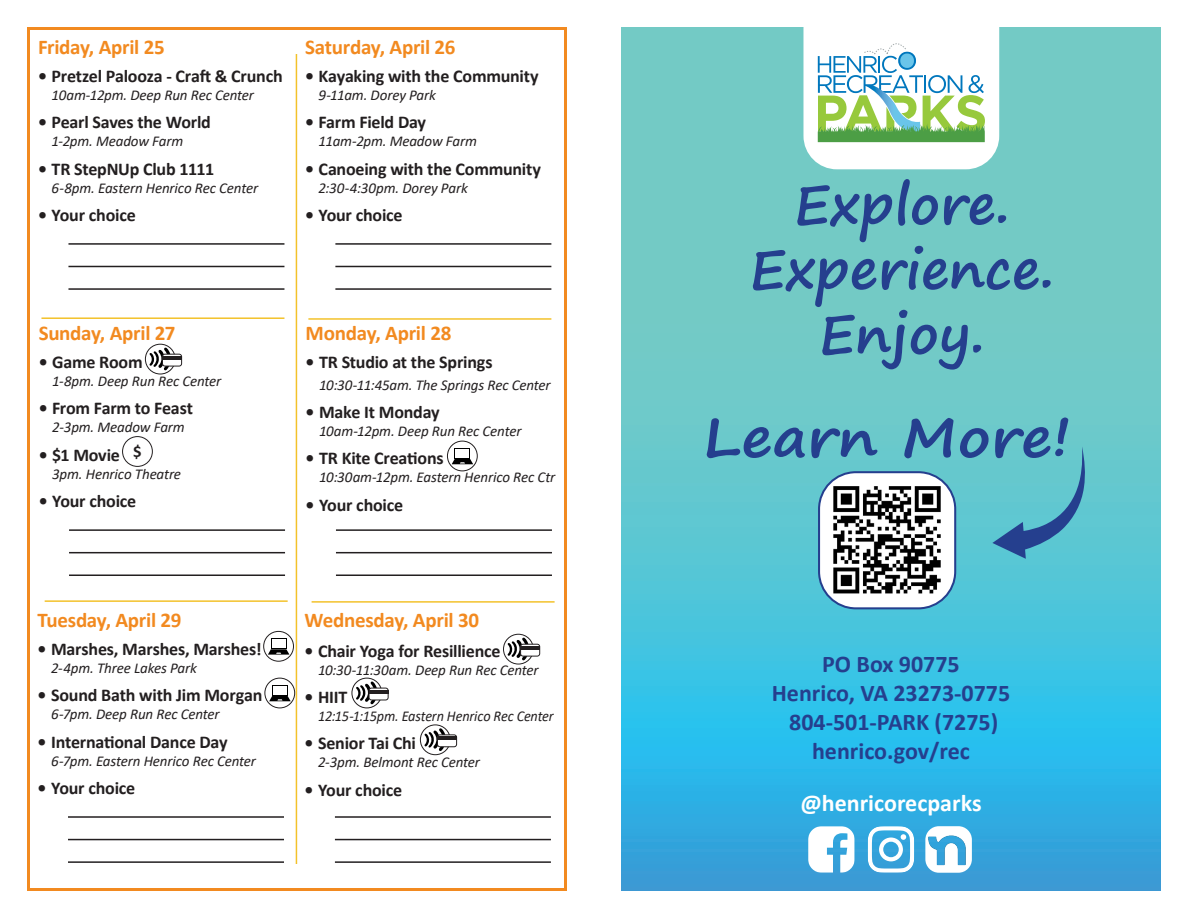
<style>
.page{position:relative;width:1188px;height:918px;background:#fff}
.page>*{position:absolute;margin:0;border:0;box-sizing:border-box;transform-origin:0 0}
.t1{font:700 54px "Segoe Print";color:#253f8e}
.t2{font:700 54px "Segoe Print";color:#253f8e;scale:1.1 1}
.t3{font:700 24px "Calibri";color:#253f8e}
.t4{font:700 24px "Calibri";color:#fff}
.Program_Description{font:700 21px "Calibri";letter-spacing:-.01em;color:#f28a20}
.t5{font:700 18px "Calibri";letter-spacing:-.015em;color:#231f20}
.t6{font:700 16.8px "Calibri";color:#231f20}
.Program_Description-2{font:italic 15px "Calibri";letter-spacing:-.01em;color:#231f20}
.Program_Description-3{font:italic 15px "Calibri";letter-spacing:-.01em;color:#231f20;scale:.95 1}
</style>
<div class="page">
<div style="left:27px;top:27px;width:540px;height:864px;border:3px solid #f28a20"></div>
<hr style="left:41px;top:317px;width:243px;height:2px;background:#f3c22b">
<hr style="left:45px;top:600px;width:243px;height:2px;background:#f3c22b">
<hr style="left:296px;top:54px;width:1px;height:810px;background:#f3c22b">
<hr style="left:68px;top:266px;width:216px;height:1px;background:#231f20">
<hr style="left:68px;top:243px;width:216px;height:2px;background:#231f20">
<hr style="left:68px;top:288px;width:216px;height:2px;background:#231f20">
<hr style="left:308px;top:318px;width:243px;height:2px;background:#f3c22b">
<hr style="left:312px;top:601px;width:243px;height:2px;background:#f3c22b">
<hr style="left:335px;top:266px;width:216px;height:1px;background:#231f20">
<hr style="left:335px;top:243px;width:216px;height:2px;background:#231f20">
<hr style="left:335px;top:288px;width:216px;height:2px;background:#231f20">
<hr style="left:69px;top:552px;width:216px;height:1px;background:#231f20">
<hr style="left:69px;top:529px;width:216px;height:2px;background:#231f20">
<hr style="left:69px;top:574px;width:216px;height:2px;background:#231f20">
<hr style="left:336px;top:552px;width:216px;height:1px;background:#231f20">
<hr style="left:336px;top:529px;width:216px;height:2px;background:#231f20">
<hr style="left:336px;top:574px;width:216px;height:2px;background:#231f20">
<hr style="left:68px;top:839px;width:216px;height:1px;background:#231f20">
<hr style="left:68px;top:816px;width:216px;height:2px;background:#231f20">
<hr style="left:68px;top:861px;width:216px;height:2px;background:#231f20">
<hr style="left:335px;top:839px;width:216px;height:1px;background:#231f20">
<hr style="left:335px;top:816px;width:216px;height:2px;background:#231f20">
<hr style="left:335px;top:861px;width:216px;height:2px;background:#231f20">
<div style="left:122px;top:436px;width:31px;height:31px;border:1px solid #231f20;border-radius:50%"></div>
<svg style="left:265px;top:678px;width:30px;height:30px"></svg>
<div style="left:265px;top:678px;width:30px;height:30px;border:1px solid #231f20;border-radius:50%"></div>
<div style="left:272px;top:685px;width:16px;height:10px;background:#000"></div>
<div style="left:273px;top:686px;width:14px;height:9px;background:#fff"></div>
<svg style="left:269px;top:696px;width:22px;height:5px"></svg>
<svg style="left:447px;top:441px;width:30px;height:30px"></svg>
<div style="left:447px;top:441px;width:31px;height:30px;border:1px solid #231f20;border-radius:50%"></div>
<svg style="left:455px;top:448px;width:15px;height:10px"></svg>
<div style="left:456px;top:449px;width:13px;height:9px;background:#fff"></div>
<svg style="left:452px;top:459px;width:21px;height:5px"></svg>
<svg style="left:264px;top:631px;width:29px;height:30px"></svg>
<div style="left:263px;top:631px;width:31px;height:31px;border:1px solid #231f20;border-radius:50%"></div>
<svg style="left:271px;top:638px;width:15px;height:11px"></svg>
<div style="left:272px;top:639px;width:13px;height:9px;background:#fff"></div>
<svg style="left:268px;top:649px;width:21px;height:6px"></svg>
<svg style="left:145px;top:344px;width:30px;height:30px"></svg>
<div style="left:145px;top:344px;width:31px;height:30px;border:1px solid #231f20;border-radius:50%"></div>
<svg style="left:149px;top:347px;width:22px;height:23px"></svg>
<svg style="left:162px;top:354px;width:20px;height:12px"></svg>
<div style="left:162px;top:354px;width:20px;height:12px;border:1px solid #231f20;border-radius:3px"></div>
<hr style="left:162px;top:356px;width:20px;height:3px;background:#231f20">
<svg style="left:504px;top:634px;width:29px;height:30px"></svg>
<div style="left:503px;top:634px;width:31px;height:30px;border:1px solid #231f20;border-radius:50%"></div>
<svg style="left:508px;top:637px;width:21px;height:24px"></svg>
<svg style="left:521px;top:644px;width:19px;height:12px"></svg>
<div style="left:520px;top:644px;width:20px;height:12px;border:1px solid #231f20;border-radius:3px"></div>
<hr style="left:520px;top:646px;width:20px;height:3px;background:#231f20">
<svg style="left:352px;top:678px;width:30px;height:30px"></svg>
<div style="left:352px;top:678px;width:30px;height:30px;border:1px solid #231f20;border-radius:50%"></div>
<svg style="left:356px;top:681px;width:22px;height:23px"></svg>
<svg style="left:369px;top:688px;width:19px;height:12px"></svg>
<div style="left:369px;top:688px;width:19px;height:12px;border:1px solid #231f20;border-radius:3px"></div>
<hr style="left:369px;top:690px;width:19px;height:3px;background:#231f20">
<svg style="left:420px;top:725px;width:30px;height:30px"></svg>
<div style="left:420px;top:725px;width:30px;height:30px;border:1px solid #231f20;border-radius:50%"></div>
<svg style="left:424px;top:728px;width:22px;height:23px"></svg>
<div style="left:437px;top:735px;width:20px;height:12px;background:#fff;border-radius:3px"></div>
<div style="left:437px;top:735px;width:20px;height:12px;border:1px solid #231f20;border-radius:3px"></div>
<hr style="left:437px;top:737px;width:20px;height:3px;background:#231f20">
<svg style="left:621px;top:27px;width:540px;height:864px;background:#58c2d2"></svg>
<svg style="left:803px;top:27px;width:196px;height:142px"></svg>
<svg style="left:992px;top:446px;width:94px;height:113px;background:#57b1c4"></svg>
<div style="left:819px;top:472px;width:136px;height:136px;background:#fff;border-radius:37px"></div>
<div style="left:818px;top:471px;width:138px;height:138px;border:2px solid #253f8e;border-radius:37px"></div>
<img style="left:830px;top:483px;width:114px;height:114px">
<img style="left:925px;top:826px;width:47px;height:47px">
<svg style="left:808px;top:826px;width:47px;height:47px"></svg>
<svg style="left:868px;top:826px;width:46px;height:47px"></svg>
<p class="Program_Description" style="left:38px;top:32px;width:128px">Friday, April 25</p>
<p class="t5" style="left:38px;top:63px;width:246px">• Pretzel Palooza - Craft &amp; Crunch</p>
<p class="Program_Description-2" style="left:52px;top:85px;width:204px">10am-12pm. Deep Run Rec Center</p>
<p class="t5" style="left:38px;top:110px;width:174px">• Pearl Saves the World</p>
<p class="Program_Description-2" style="left:52px;top:131px;width:133px">1-2pm. Meadow Farm</p>
<p class="t5" style="left:38px;top:156px;width:178px">• TR StepNUp Club 1111</p>
<p class="Program_Description-2" style="left:52px;top:177px;width:208px">6-8pm. Eastern Henrico Rec Center</p>
<p class="t5" style="left:38px;top:202px;width:99px">• Your choice</p>
<p class="Program_Description" style="left:305px;top:32px;width:152px">Saturday, April 26</p>
<p class="t5" style="left:305px;top:63px;width:235px">• Kayaking with the Community</p>
<p class="Program_Description-2" style="left:319px;top:85px;width:119px">9-11am. Dorey Park</p>
<p class="t5" style="left:305px;top:110px;width:123px">• Farm Field Day</p>
<p class="Program_Description-2" style="left:319px;top:131px;width:160px">11am-2pm. Meadow Farm</p>
<p class="t5" style="left:305px;top:156px;width:238px">• Canoeing with the Community</p>
<p class="Program_Description-2" style="left:319px;top:177px;width:151px">2:30-4:30pm. Dorey Park</p>
<p class="t5" style="left:305px;top:202px;width:99px">• Your choice</p>
<p class="Program_Description" style="left:39px;top:318px;width:138px">Sunday, April 27</p>
<p class="t5" style="left:39px;top:349px;width:105px">• Game Room</p>
<p class="Program_Description-2" style="left:52px;top:371px;width:171px">1-8pm. Deep Run Rec Center</p>
<p class="t5" style="left:39px;top:396px;width:156px">• From Farm to Feast</p>
<p class="Program_Description-2" style="left:52px;top:417px;width:134px">2-3pm. Meadow Farm</p>
<p class="t5" style="left:39px;top:442px;width:83px">• $1 Movie</p>
<p class="Program_Description-2" style="left:52px;top:463px;width:130px">3pm. Henrico Theatre</p>
<p class="t5" style="left:39px;top:488px;width:99px">• Your choice</p>
<p class="t6" style="left:133px;top:440px;width:10px">$</p>
<p class="Program_Description" style="left:38px;top:605px;width:145px">Tuesday, April 29</p>
<p class="t5" style="left:38px;top:636px;width:225px">• Marshes, Marshes, Marshes!</p>
<p class="Program_Description-2" style="left:51px;top:658px;width:147px">2-4pm. Three Lakes Park</p>
<p class="t5" style="left:38px;top:683px;width:226px">• Sound Bath with Jim Morgan</p>
<p class="Program_Description-2" style="left:51px;top:704px;width:170px">6-7pm. Deep Run Rec Center</p>
<p class="t5" style="left:38px;top:729px;width:192px">• International Dance Day</p>
<p class="Program_Description-2" style="left:51px;top:750px;width:206px">6-7pm. Eastern Henrico Rec Center</p>
<p class="t5" style="left:38px;top:775px;width:99px">• Your choice</p>
<p class="Program_Description" style="left:306px;top:318px;width:147px">Monday, April 28</p>
<p class="t5" style="left:306px;top:349px;width:188px">• TR Studio at the Springs</p>
<p class="Program_Description-2" style="left:319px;top:374px;width:233px">10:30-11:45am. The Springs Rec Center</p>
<p class="t5" style="left:306px;top:399px;width:136px">• Make It Monday</p>
<p class="Program_Description-2" style="left:319px;top:421px;width:204px">10am-12pm. Deep Run Rec Center</p>
<p class="t5" style="left:306px;top:446px;width:140px">• TR Kite Creations</p>
<p class="Program_Description-2" style="left:319px;top:467px;width:238px">10:30am-12pm. Eastern Henrico Rec Ctr</p>
<p class="t5" style="left:306px;top:492px;width:99px">• Your choice</p>
<p class="Program_Description" style="left:305px;top:605px;width:176px">Wednesday, April 30</p>
<p class="t5" style="left:305px;top:638px;width:197px">• Chair Yoga for Resillience</p>
<p class="Program_Description-2" style="left:318px;top:659px;width:222px">10:30-11:30am. Deep Run Rec Center</p>
<p class="t5" style="left:305px;top:684px;width:44px">• HIIT</p>
<p class="Program_Description-3" style="left:318px;top:706px;width:250px">12:15-1:15pm. Eastern Henrico Rec Center</p>
<p class="t5" style="left:305px;top:731px;width:113px">• Senior Tai Chi</p>
<p class="Program_Description-2" style="left:318px;top:752px;width:163px">2-3pm. Belmont Rec Center</p>
<p class="t5" style="left:305px;top:777px;width:99px">• Your choice</p>
<p class="t1" style="left:794px;top:155px;width:217px">Explore.</p>
<p class="t1" style="left:749px;top:220px;width:306px">Experience.</p>
<p class="t1" style="left:819px;top:285px;width:167px">Enjoy.</p>
<p class="t2" style="left:703px;top:388px;width:336px">Learn More!</p>
<p class="t3" style="left:822px;top:647px;width:139px">PO Box 90775</p>
<p class="t3" style="left:772px;top:676px;width:240px">Henrico, VA 23273-0775</p>
<p class="t3" style="left:789px;top:705px;width:211px">804-501-PARK (7275)</p>
<p class="t3" style="left:812px;top:734px;width:159px">henrico.gov/rec</p>
<p class="t4" style="left:800px;top:786px;width:183px">@henricorecparks</p>
</div>
